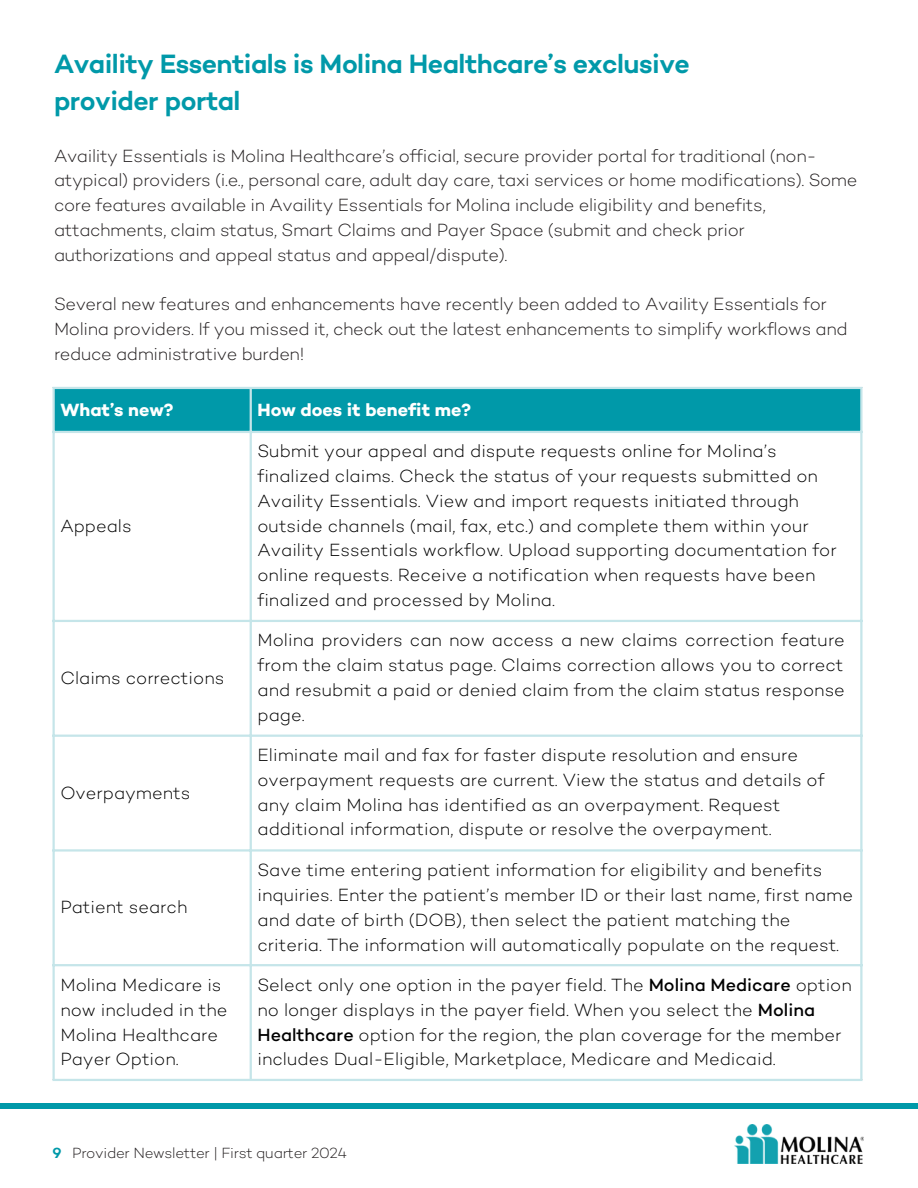
<style>
.page{position:relative;width:918px;height:1188px;background:#fff}
.page>*{position:absolute;margin:0;border:0;box-sizing:border-box;transform-origin:0 0}
.t1{font:600 27px/37.2px "Campton";letter-spacing:-.02em;color:#0099a9}
.t2{font:300 18px/24.8px "Campton";color:#000}
.t3{font:300 18px/24.8px "Campton";letter-spacing:-.02em;color:#231f20}
.t4{font:700 18px "Campton";color:#fff}
.t5{font:300 15px "Campton";letter-spacing:-.02em;color:#231f20}
.s1{font-weight:500}
.s2{font-weight:600;color:#0099a9}
</style>
<div class="page">
<div style="left:0;top:1103px;width:918px;height:6px;background:#0099a9"></div>
<img style="left:734px;top:1125px;width:130px;height:38px">
<div style="left:55px;top:389px;width:805px;height:42px;background:#0099a9"></div>
<hr style="left:53px;top:389px;width:2px;height:690px;background:#c5e5e9">
<hr style="left:250px;top:389px;width:2px;height:690px;background:#c5e5e9">
<hr style="left:860px;top:389px;width:3px;height:690px;background:#c5e5e9">
<hr style="left:53px;top:387px;width:810px;height:2px;background:#c5e5e9">
<hr style="left:53px;top:431px;width:810px;height:2px;background:#c5e5e9">
<hr style="left:53px;top:620px;width:810px;height:2px;background:#c5e5e9">
<hr style="left:53px;top:735px;width:810px;height:2px;background:#c5e5e9">
<hr style="left:53px;top:849px;width:810px;height:3px;background:#c5e5e9">
<hr style="left:53px;top:964px;width:810px;height:2px;background:#c5e5e9">
<hr style="left:53px;top:1079px;width:810px;height:2px;background:#c5e5e9">
<h2 class="t1" style="left:54px;top:45px;width:637px">Availity Essentials is Molina Healthcare’s exclusive provider portal</h2>
<p class="t3" style="left:54px;top:143px;width:805px">Availity Essentials is Molina Healthcare’s official, secure provider portal for traditional (non&shy;atypical) providers (i.e., personal care, adult day care, taxi services or home modifications). Some core features available in Availity Essentials for Molina include eligibility and benefits, attachments, claim status, Smart Claims and Payer Space (submit and check prior authorizations and appeal status and appeal/dispute).</p>
<p class="t3" style="left:54px;top:292px;width:795px">Several new features and enhancements have recently been added to Availity Essentials for<br>Molina providers. If you missed it, check out the latest enhancements to simplify workflows and reduce administrative burden!</p>
<p class="t4" style="left:60px;top:398px;width:115px">What’s new?</p>
<p class="t4" style="left:257px;top:398px;width:215px">How does it benefit me?</p>
<p class="t2" style="left:60px;top:514px;width:73px">Appeals</p>
<p class="t2" style="left:60px;top:665px;width:166px">Claims corrections</p>
<p class="t2" style="left:60px;top:780px;width:132px">Overpayments</p>
<p class="t2" style="left:60px;top:895px;width:129px">Patient search</p>
<p class="t2" style="left:257px;top:439px;width:581px">Submit your appeal and dispute requests online for Molina’s finalized claims. Check the status of your requests submitted on Availity Essentials. View and import requests initiated through outside channels (mail, fax, etc.) and complete them within your Availity Essentials workflow. Upload supporting documentation for online requests. Receive a notification when requests have been finalized and processed by Molina.</p>
<p class="t2" style="left:257px;top:628px;width:589px;text-align:justify">Molina providers can now access a new claims correction feature from the claim status page. Claims correction allows you to correct and resubmit a paid or denied claim from the claim status response page.</p>
<p class="t2" style="left:257px;top:742px;width:569px">Eliminate mail and fax for faster dispute resolution and ensure overpayment requests are current. View the status and details of any claim Molina has identified as an overpayment. Request additional information, dispute or resolve the overpayment.</p>
<p class="t2" style="left:257px;top:858px;width:597px">Save time entering patient information for eligibility and benefits inquiries. Enter the patient’s member ID or their last name, first name and date of birth (DOB), then select the patient matching the criteria. The information will automatically populate on the request.</p>
<p class="t2" style="left:60px;top:973px;width:169px">Molina Medicare is now included in the<br>Molina Healthcare<br>Payer Option.</p>
<p class="t2" style="left:257px;top:973px;width:596px">Select only one option in the payer field. The <span class="s1">Molina Medicare</span> option no longer displays in the payer field. When you select the <span class="s1">Molina Healthcare</span> option for the region, the plan coverage for the member includes Dual-Eligible, Marketplace, Medicare and Medicaid.</p>
<p class="t5" style="left:53px;top:1144px;width:296px"><span class="s2">9</span> Provider Newsletter | First quarter 2024</p>
</div>
